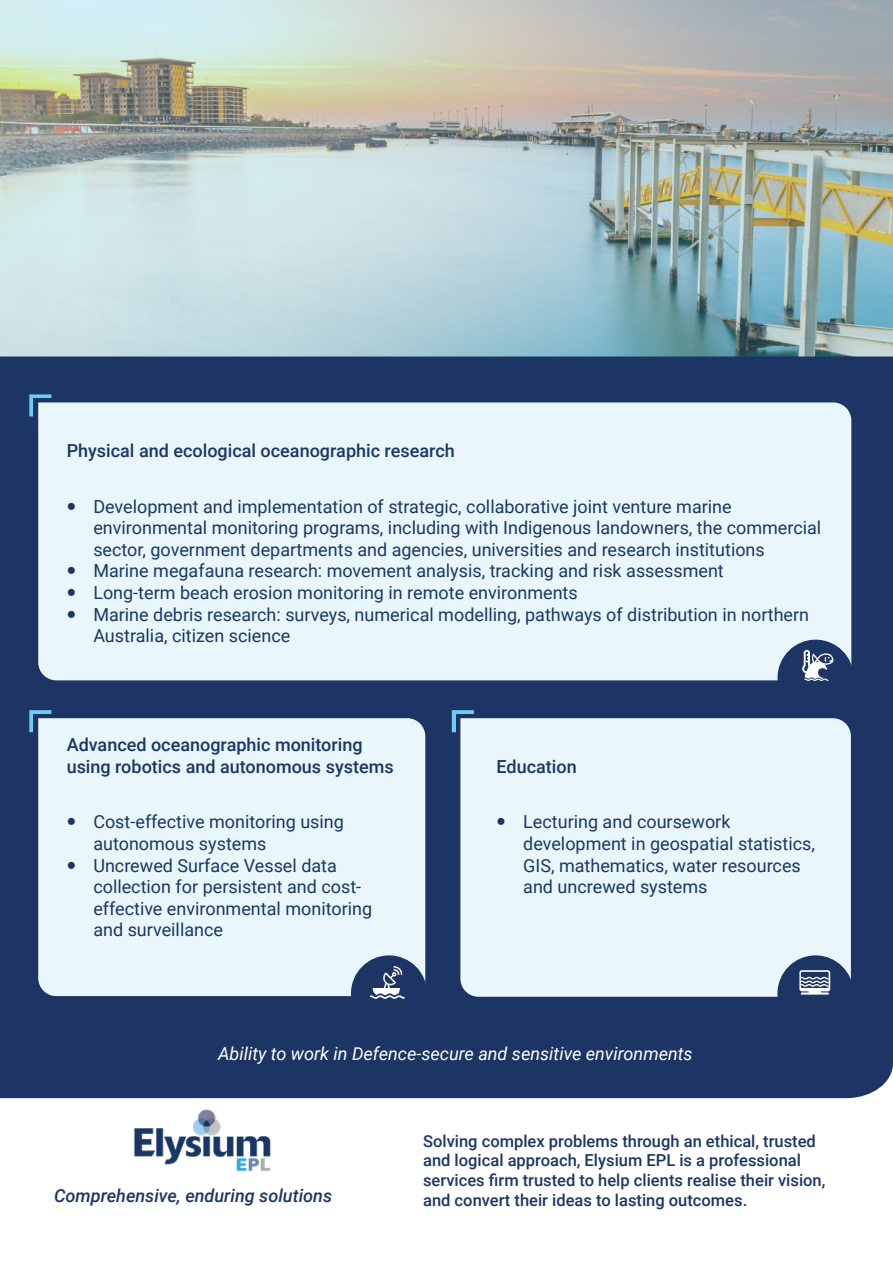
<style>
.page{position:relative;width:893px;height:1263px;background:#fff}
.page>*{position:absolute;margin:0;border:0;box-sizing:border-box;transform-origin:0 0}
.t1{font:18px/21.6px "Roboto";color:#1c3664}
.t2{font:500 18px/21.6px "Roboto";color:#1c3664}
.t3{font:italic 18px "Roboto";color:#fff}
.t4{font:italic 500 18px "Roboto";color:#1c3664}
.t5{font:500 16.5px/19.8px "Roboto";color:#1c3664}
</style>
<div class="page">
<img style="left:0;top:0;width:893px;height:356px">
<div style="left:0;top:356px;width:893px;height:742px;background:#1c3564"></div>
<img style="left:98px;top:1091px;width:212px;height:80px">
<div style="left:29px;top:710px;width:22px;height:22px;background:#6dcff6;border:2px solid #6dcff6"></div>
<div style="left:33px;top:714px;width:20px;height:20px;background:#1c3564"></div>
<div style="left:38px;top:718px;width:387px;height:278px;background:#e9f7fd"></div>
<div style="left:452px;top:710px;width:22px;height:22px;background:#6dcff6;border:2px solid #6dcff6"></div>
<div style="left:456px;top:714px;width:20px;height:20px;background:#1c3564"></div>
<div style="left:460px;top:718px;width:391px;height:279px;background:#e9f7fd"></div>
<div style="left:778px;top:998px;width:76px;height:76px;background:#1c3564;border-radius:50%"></div>
<div style="left:777px;top:955px;width:77px;height:76px;background:#1c3564;border-radius:50%"></div>
<svg style="left:799px;top:970px;width:31px;height:24px"></svg>
<div style="left:351px;top:955px;width:76px;height:76px;background:#1c3564;border-radius:50%"></div>
<svg style="left:370px;top:966px;width:35px;height:33px"></svg>
<div style="left:29px;top:394px;width:22px;height:22px;background:#6dcff6;border:2px solid #6dcff6"></div>
<div style="left:33px;top:398px;width:20px;height:20px;background:#1c3564"></div>
<div style="left:39px;top:402px;width:812px;height:278px;background:#e9f7fd"></div>
<div style="left:777px;top:640px;width:77px;height:76px;background:#1c3564;border-radius:50%"></div>
<svg style="left:802px;top:650px;width:31px;height:31px"></svg>
<svg style="left:68px;top:818px;width:7px;height:7px"></svg>
<svg style="left:68px;top:861px;width:7px;height:7px"></svg>
<svg style="left:498px;top:818px;width:7px;height:7px"></svg>
<svg style="left:68px;top:502px;width:7px;height:7px"></svg>
<svg style="left:68px;top:567px;width:7px;height:7px"></svg>
<svg style="left:68px;top:589px;width:7px;height:7px"></svg>
<svg style="left:68px;top:610px;width:7px;height:7px"></svg>
<p class="t2" style="left:67px;top:439px;width:390px">Physical and ecological oceanographic research</p>
<p class="t1" style="left:93px;top:495px;width:729px">Development and implementation of strategic, collaborative joint venture marine environmental monitoring programs, including with Indigenous landowners, the commercial sector, government departments and agencies, universities and research institutions Marine megafauna research: movement analysis, tracking and risk assessment<br>Long-term beach erosion monitoring in remote environments<br>Marine debris research: surveys, numerical modelling, pathways of distribution in northern Australia, citizen science</p>
<p class="t2" style="left:67px;top:733px;width:328px">Advanced oceanographic monitoring using robotics and autonomous systems</p>
<p class="t1" style="left:93px;top:810px;width:280px">Cost-effective monitoring using autonomous systems<br>Uncrewed Surface Vessel data collection for persistent and cost&shy;effective environmental monitoring and surveillance</p>
<p class="t2" style="left:497px;top:755px;width:82px">Education</p>
<p class="t1" style="left:523px;top:810px;width:293px">Lecturing and coursework development in geospatial statistics,<br>GIS, mathematics, water resources and uncrewed systems</p>
<p class="t3" style="left:218px;top:1041px;width:476px">Ability to work in Defence-secure and sensitive environments</p>
<p class="t5" style="left:423px;top:1130px;width:404px">Solving complex problems through an ethical, trusted and logical approach, Elysium EPL is a professional services firm trusted to help clients realise their vision,</p>
<p class="t4" style="left:54px;top:1182px;width:280px">Comprehensive, enduring solutions</p>
<p class="t5" style="left:423px;top:1189px;width:326px">and convert their ideas to lasting outcomes.</p>
</div>
